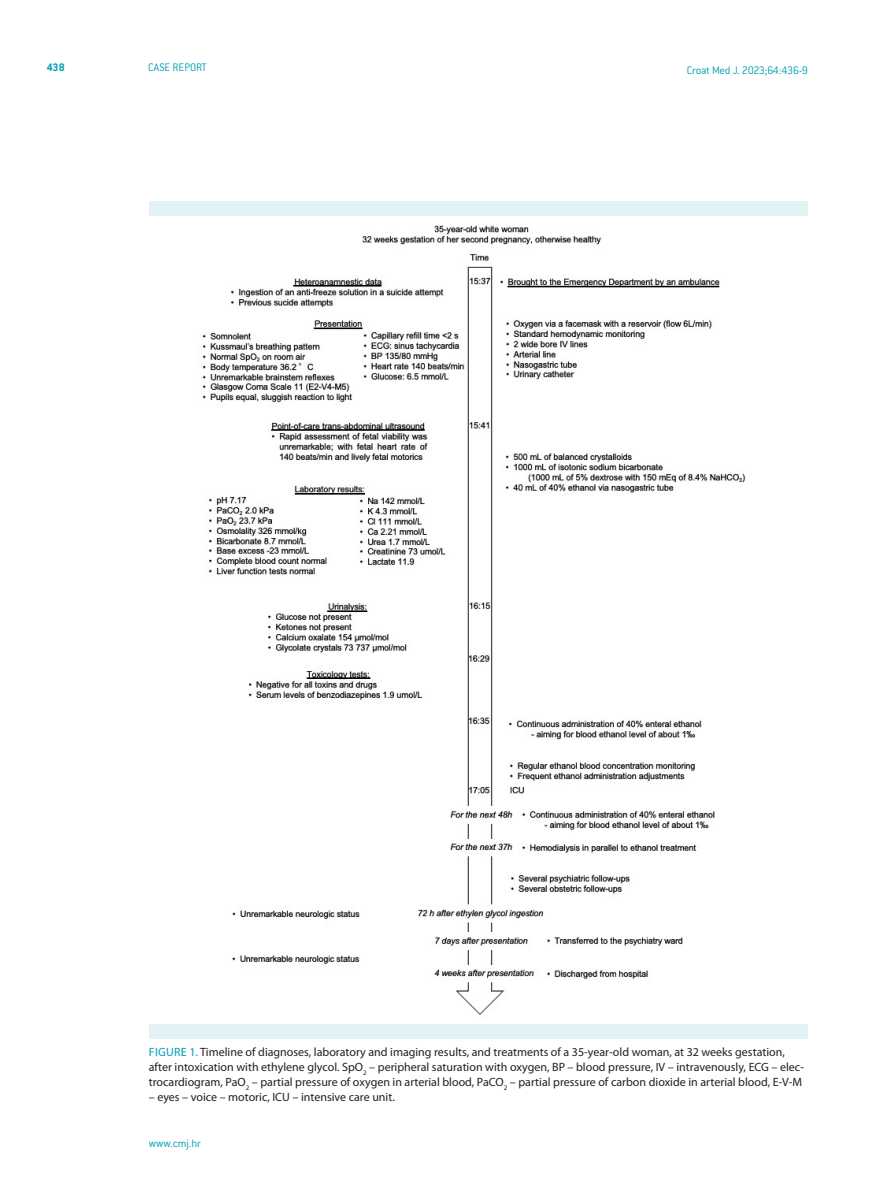
<style>
.page{position:relative;width:893px;height:1191px;background:#fff}
.page>*{position:absolute;margin:0;border:0;box-sizing:border-box;transform-origin:0 0}
.t1{font:12px/15px "Myriad Pro";color:#231f20}
.t2{font:300 12px "ITC Conduit LTCE";letter-spacing:-.015em;color:#009fb4}
.t3{font:700 12px "ITC Conduit LTCE";color:#009fb4}
.s1{color:#009fb4}
.s2{font-style:inherit}
</style>
<div class="page">
<img style="left:202px;top:225px;width:544px;height:790px">
<div style="left:149px;top:1024px;width:659px;height:14px;background:#e2f2f5"></div>
<div style="left:149px;top:201px;width:659px;height:14px;background:#e2f2f5"></div>
<p class="t3" style="left:47px;top:60px;width:20px">438</p>
<p class="t2" style="left:148px;top:61px;width:60px">CASE REPORT</p>
<p class="t2" style="left:687px;top:63px;width:123px">Croat Med J. 2023;64:436-9</p>
<p class="t1" style="left:149px;top:1044px;width:657px"><span class="s1">Fig ure 1.</span> Timeline of diagnoses, laboratory and imaging results, and treatments of a 35-year-old woman, at 32 weeks gestation, after intoxication with ethylene glycol. SpO<sub>2</sub> – peripheral saturation with oxygen, BP – blood pressure, IV – intravenously, ECG – elec&shy;trocardiogram, PaO<sub>2</sub> – partial pressure of oxygen in arterial blood, Pa<span class="s2">C</span>O<sub>2</sub> – partial pressure of carbon dioxide in arterial blood, E-V-M</p>
<p class="t1" style="left:149px;top:1089px;width:247px">– eyes – voice – motoric, ICU – intensive care unit.</p>
<p class="t2" style="left:149px;top:1136px;width:54px">www.cmj.hr</p>
</div>
